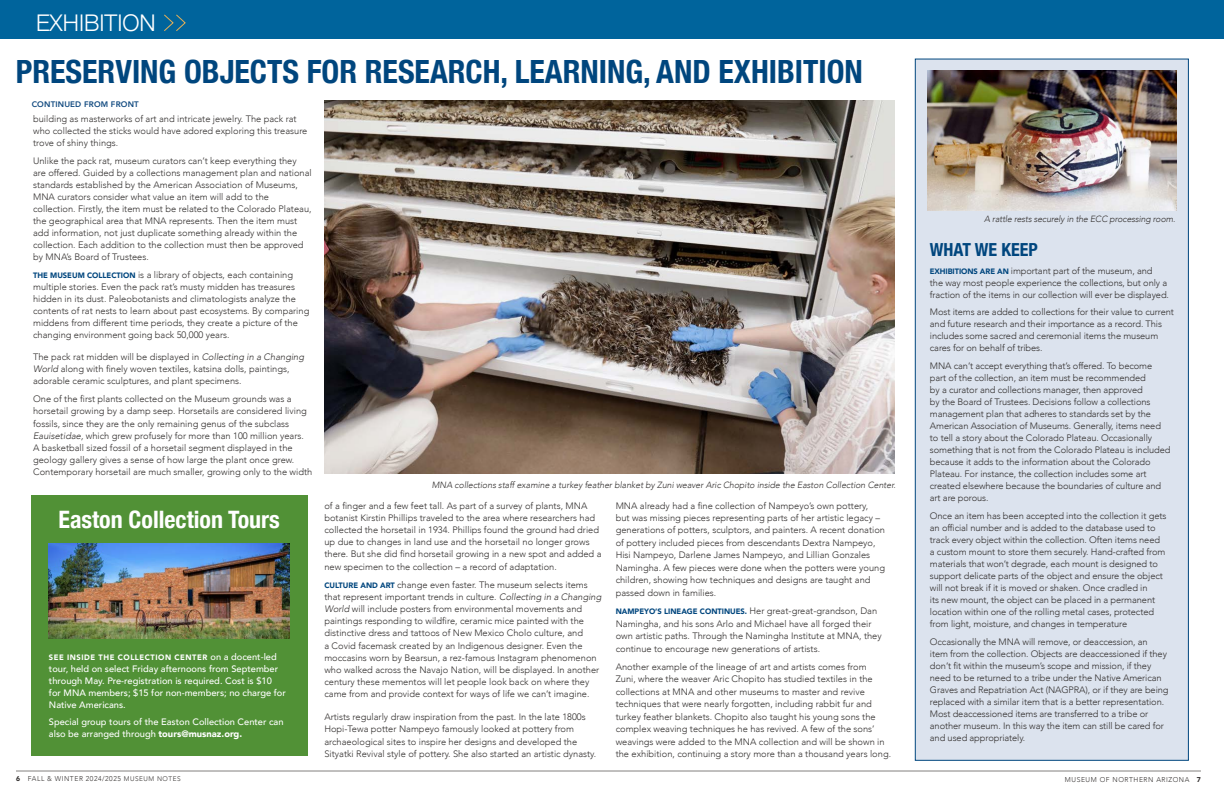
<style>
.page{position:relative;width:1224px;height:792px;background:#fff}
.page>*{position:absolute;margin:0;border:0;box-sizing:border-box;transform-origin:0 0}
.t1{font:700 condensed 32px "Helvetica Neue";color:#00467e}
.t2{font:700 condensed 24px "Helvetica Neue";color:#fff}
.t3{font:300 23px "Helvetica Neue";color:#fff}
.t4{font:700 condensed 18px "Helvetica Neue";color:#00467e}
.t5{font:300 9.3px/12px "Avenir";color:#322f2e}
.t6{font:500 9.3px/12px "Avenir";color:#fff}
.t7{font:italic 300 9px "Avenir";color:#322f2e}
.t8{font:800 8px "Avenir";letter-spacing:.02em;color:#10497f}
.t9{font:900 7.8px "Avenir";letter-spacing:.07em;color:#fff}
.t10{font:300 7px "Avenir";letter-spacing:.08em;color:#322f2e}
.s1{font-weight:900;font-size:7.8px;color:#00467e}
.s2{font-style:italic}
.s3{font-weight:500;font-size:9.3px}
.s4{font-weight:900}
.s5{font-size:6.7px}
</style>
<div class="page">
<div style="left:915px;top:59px;width:274px;height:702px;background:#dce3ee;border:1px solid #00467e"></div>
<div style="left:0;top:0;width:1224px;height:38px;background:#00649c"></div>
<svg style="left:164px;top:14px;width:22px;height:17px"></svg>
<hr style="left:16px;top:771px;width:1185px;height:1px;background:#82817f">
<img style="left:324px;top:100px;width:570px;height:373px">
<img style="left:928px;top:71px;width:248px;height:140px">
<div style="left:31px;top:496px;width:276px;height:260px;background:#519136"></div>
<img style="left:49px;top:543px;width:240px;height:96px">
<h3 class="t3" style="left:36px;top:4px;width:121px">EXHIBITION</h3>
<h1 class="t1" style="left:16px;top:45px;width:849px">PRESERVING OBJECTS FOR RESEARCH, LEARNING, AND EXHIBITION</h1>
<p class="t8" style="left:32px;top:98px;width:109px">CONTINUED FROM FRONT</p>
<p class="t5" style="left:33px;top:113px;width:276px">building as masterworks of art and intricate jewelry. The pack rat who collected the sticks would have adored exploring this treasure trove of shiny things.</p>
<p class="t5" style="left:33px;top:155px;width:280px">Unlike the pack rat, museum curators can’t keep everything they are offered. Guided by a collections management plan and national standards established by the American Association of Museums, MNA curators consider what value an item will add to the collection. Firstly, the item must be related to the Colorado Plateau, the geographical area that MNA represents. Then the item must add information, not just duplicate something already within the collection. Each addition to the collection must then be approved by MNA’s Board of Trustees.</p>
<p class="t5" style="left:33px;top:269px;width:278px"><span class="s1">THE MUSEUM COLLECTION</span> is a library of objects, each containing multiple stories. Even the pack rat’s musty midden has treasures hidden in its dust. Paleobotanists and climatologists analyze the contents of rat nests to learn about past ecosystems. By comparing middens from different time periods, they create a picture of the changing environment going back 50,000 years.</p>
<p class="t5" style="left:33px;top:351px;width:273px">The pack rat midden will be displayed in <span class="s2">Collecting in a Changing<br>World</span> along with finely woven textiles, katsina dolls, paintings, adorable ceramic sculptures, and plant specimens.</p>
<p class="t5" style="left:33px;top:393px;width:281px">One of the first plants collected on the Museum grounds was a horsetail growing by a damp seep. Horsetails are considered living fossils, since they are the only remaining genus of the subclass <span class="s2">Eauisetidae,</span> which grew profusely for more than 100 million years.<br>A basketball sized fossil of a horsetail segment displayed in the geology gallery gives a sense of how large the plant once grew.<br>Contemporary horsetail are much smaller, growing only to the width</p>
<h2 class="t2" style="left:58px;top:499px;width:223px">Easton Collection Tours</h2>
<p class="t9" style="left:49px;top:650px;width:229px">SEE INSIDE THE COLLECTION CENTER <span class="s3">on a docent-led</span></p>
<p class="t6" style="left:49px;top:662px;width:238px">tour, held on select Friday afternoons from September through May. Pre-registration is required. Cost is $10 for MNA members; $15 for non-members; no charge for Native Americans.</p>
<p class="t6" style="left:49px;top:716px;width:236px">Special group tours of the Easton Collection Center can also be arranged through <span class="s4">tours@musnaz.org.</span></p>
<p class="t10" style="left:16px;top:775px;width:166px"><span class="s4">6</span> FALL &amp; WINTER 2024/2025 <span class="s5">MUSEUM NOTES</span></p>
<p class="t7" style="left:432px;top:479px;width:465px">MNA collections staff examine a turkey feather blanket by Zuni weaver Aric Chopito inside the Easton Collection Center.</p>
<p class="t5" style="left:324px;top:499px;width:279px">of a finger and a few feet tall. As part of a survey of plants, MNA botanist Kirstin Phillips traveled to the area where researchers had collected the horsetail in 1934. Phillips found the ground had dried up due to changes in land use and the horsetail no longer grows there. But she did find horsetail growing in a new spot and added a new specimen to the collection – a record of adaptation.</p>
<p class="t5" style="left:324px;top:578px;width:279px"><span class="s1">CULTURE AND ART</span> change even faster. The museum selects items that represent important trends in culture. <span class="s2">Collecting in a Changing World</span> will include posters from environmental movements and paintings responding to wildfire, ceramic mice painted with the distinctive dress and tattoos of New Mexico Cholo culture, and<br>a Covid facemask created by an Indigenous designer. Even the moccasins worn by Bearsun, a rez-famous Instagram phenomenon who walked across the Navajo Nation, will be displayed. In another century these mementos will let people look back on where they came from and provide context for ways of life we can’t imagine.</p>
<p class="t5" style="left:324px;top:711px;width:273px;line-height:12.4px">Artists regularly draw inspiration from the past. In the late 1800s Hopi-Tewa potter Nampeyo famously looked at pottery from archaeological sites to inspire her designs and developed the Sityatki Revival style of pottery. She also started an artistic dynasty.</p>
<p class="t5" style="left:616px;top:499px;width:271px;line-height:12.5px">MNA already had a fine collection of Nampeyo’s own pottery,<br>but was missing pieces representing parts of her artistic legacy – generations of potters, sculptors, and painters. A recent donation of pottery included pieces from descendants Dextra Nampeyo, Hisi Nampeyo, Darlene James Nampeyo, and Lillian Gonzales Namingha. A few pieces were done when the potters were young children, showing how techniques and designs are taught and passed down in families.</p>
<p class="t5" style="left:616px;top:605px;width:268px;line-height:12.5px"><span class="s1">NAMPEYO’S LINEAGE CONTINUES.</span> Her great-great-grandson, Dan Namingha, and his sons Arlo and Michael have all forged their own artistic paths. Through the Namingha Institute at MNA, they continue to encourage new generations of artists.</p>
<p class="t5" style="left:616px;top:660px;width:277px;line-height:12.5px">Another example of the lineage of art and artists comes from<br>Zuni, where the weaver Aric Chopito has studied textiles in the collections at MNA and other museums to master and revive techniques that were nearly forgotten, including rabbit fur and turkey feather blankets. Chopito also taught his young sons the complex weaving techniques he has revived. A few of the sons’ weavings were added to the MNA collection and will be shown in the exhibition, continuing a story more than a thousand years long.</p>
<p class="t7" style="left:984px;top:214px;width:193px">A rattle rests securely in the ECC processing room.</p>
<h3 class="t4" style="left:930px;top:235px;width:109px">WHAT WE KEEP</h3>
<p class="t5" style="left:930px;top:265px;width:241px"><span class="s1">EXHIBITIONS ARE AN</span> important part of the museum, and<br>the way most people experience the collections, but only a fraction of the items in our collection will ever be displayed.</p>
<p class="t5" style="left:930px;top:306px;width:246px">Most items are added to collections for their value to current and future research and their importance as a record. This includes some sacred and ceremonial items the museum cares for on behalf of tribes.</p>
<p class="t5" style="left:930px;top:360px;width:242px">MNA can’t accept everything that’s offered. To become part of the collection, an item must be recommended<br>by a curator and collections manager, then approved<br>by the Board of Trustees. Decisions follow a collections management plan that adheres to standards set by the American Association of Museums. Generally, items need to tell a story about the Colorado Plateau. Occasionally something that is not from the Colorado Plateau is included because it adds to the information about the Colorado Plateau. For instance, the collection includes some art created elsewhere because the boundaries of culture and art are porous.</p>
<p class="t5" style="left:930px;top:510px;width:238px">Once an item has been accepted into the collection it gets an official number and is added to the database used to track every object within the collection. Often items need a custom mount to store them securely. Hand-crafted from materials that won’t degrade, each mount is designed to support delicate parts of the object and ensure the object will not break if it is moved or shaken. Once cradled in<br>its new mount, the object can be placed in a permanent location within one of the rolling metal cases, protected from light, moisture, and changes in temperature</p>
<p class="t5" style="left:930px;top:636px;width:240px">Occasionally the MNA will remove, or deaccession, an<br>item from the collection. Objects are deaccessioned if they don’t fit within the museum’s scope and mission, if they need to be returned to a tribe under the Native American Graves and Repatriation Act (NAGPRA), or if they are being replaced with a similar item that is a better representation.<br>Most deaccessioned items are transferred to a tribe or another museum. In this way the item can still be cared for and used appropriately.</p>
<p class="t10" style="left:1065px;top:775px;width:137px">MUSEUM OF NORTHERN ARIZONA <span class="s4">7</span></p>
</div>
